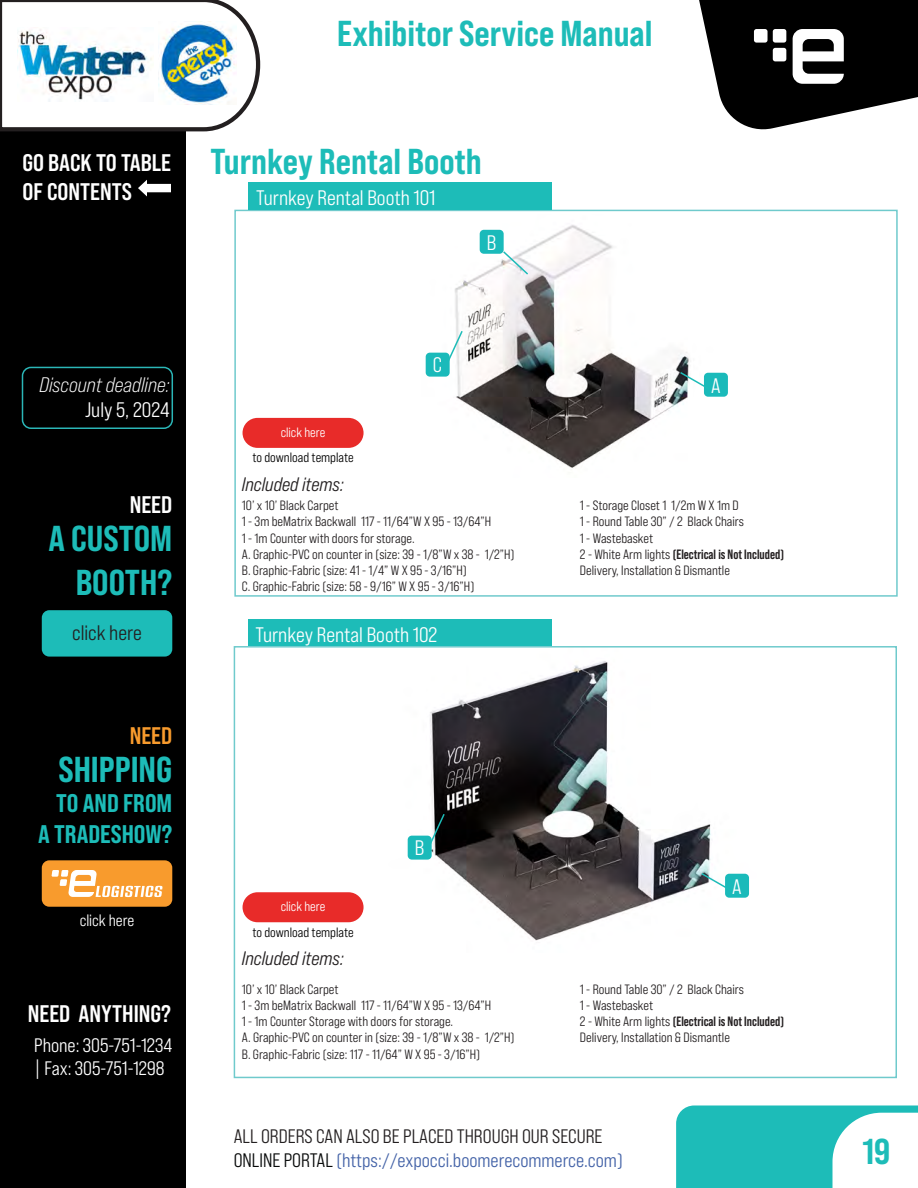
<style>
.page{position:relative;width:918px;height:1188px;background:#fff}
.page>*{position:absolute;margin:0;border:0;box-sizing:border-box;transform-origin:0 0}
.titulos{font:36px/43.2px "Bebas Neue Pro Semi Exp X Bold";color:#1dbcb8;text-align:right}
.t1{font:25.5px/30.6px "Bebas Neue Pro Semi Exp X Bold";color:#1dbcb8;text-align:right}
.t2{font:700 24px/28.8px "Bebas Neue Pro Semi Exp";color:#fff}
.t3{font:700 24px "Bebas Neue Pro Semi Exp";color:#f89b2d}
.subtitulos{font:21px "Bebas Neue Pro Semi Exp Middle";color:#fff}
.t4{font:italic 21px "Bebas Neue Pro Semi Exp";color:#fff}
.t5{font:21px "Bebas Neue Pro Semi Exp Middle";color:#231f20}
.t6{font:19.5px/23.4px "Bebas Neue Pro Semi Exp Middle";color:#231f20}
.t7{font:19.5px/23.4px "Bebas Neue Pro Semi Exp Middle";color:#fff}
.subtitulos_de_subtitulos{font:19.5px "Bebas Neue Pro Semi Exp Middle It";color:#231f20}
.t8{font:16.5px "Bebas Neue Pro Semi Exp Middle";color:#fff}
.textocomun{font:13.5px "Bebas Neue Pro Semi Exp Middle";color:#231f20}
.textocomun-2{font:700 13.5px "Bebas Neue Pro";color:#231f20}
.t9{font:13.5px "Bebas Neue Pro Semi Exp Middle";color:#000}
.t10{font:13.5px "Bebas Neue Pro Semi Exp Middle";color:#fff}
.s1{font-family:"Bebas Neue Pro Semi Exp Middle";font-weight:400}
.s2{color:#080a0a}
.s3{color:#4362a7}
</style>
<div class="page">
<div style="left:0;top:0;width:186px;height:1188px;background:#000"></div>
<div style="left:42px;top:860px;width:130px;height:47px;background:#f89b2d;border-radius:8px"></div>
<svg style="left:699px;top:0;width:219px;height:130px"></svg>
<div style="left:754px;top:29px;width:14px;height:14px;background:#fff;border-radius:3px"></div>
<div style="left:773px;top:29px;width:13px;height:14px;background:#fff;border-radius:3px"></div>
<div style="left:773px;top:48px;width:13px;height:13px;background:#fff;border-radius:3px"></div>
<svg style="left:676px;top:1105px;width:242px;height:83px"></svg>
<div style="left:42px;top:610px;width:130px;height:47px;background:#1dbcb8;border-radius:8px"></div>
<svg style="left:52px;top:870px;width:110px;height:27px"></svg>
<svg style="left:138px;top:180px;width:33px;height:16px"></svg>
<svg style="left:0;top:0;width:261px;height:132px"></svg>
<img style="left:17px;top:27px;width:136px;height:75px">
<img style="left:158px;top:21px;width:78px;height:84px">
<img style="left:282px;top:661px;width:467px;height:280px">
<div style="left:234px;top:210px;width:664px;height:387px;border:2px solid #6fcacc"></div>
<div style="left:234px;top:646px;width:663px;height:432px;border:2px solid #6fcacc"></div>
<div style="left:249px;top:183px;width:303px;height:27px;background:#1dbcb8"></div>
<div style="left:248px;top:619px;width:303px;height:27px;background:#1dbcb8"></div>
<img style="left:319px;top:224px;width:409px;height:244px">
<div style="left:704px;top:373px;width:24px;height:24px;background:#1ababa;border-radius:4px"></div>
<div style="left:480px;top:230px;width:24px;height:24px;background:#1ababa;border-radius:4px"></div>
<div style="left:426px;top:353px;width:24px;height:24px;background:#1ababa;border-radius:4px"></div>
<svg style="left:502px;top:250px;width:28px;height:26px"></svg>
<svg style="left:679px;top:371px;width:32px;height:20px"></svg>
<svg style="left:446px;top:329px;width:18px;height:34px"></svg>
<div style="left:725px;top:874px;width:24px;height:24px;background:#1ababa;border-radius:4px"></div>
<div style="left:408px;top:836px;width:24px;height:24px;background:#1ababa;border-radius:4px"></div>
<svg style="left:700px;top:872px;width:32px;height:20px"></svg>
<svg style="left:428px;top:812px;width:18px;height:34px"></svg>
<div style="left:690px;top:1122px;width:134px;height:51px;background:#1dbcb8"></div>
<div style="left:243px;top:418px;width:121px;height:30px;background:#e82b29;border-radius:15px"></div>
<div style="left:243px;top:892px;width:121px;height:30px;background:#e82b29;border-radius:15px"></div>
<div style="left:22px;top:367px;width:151px;height:62px;border:2px solid #2bb6b7;border-radius:9px"></div>
<h1 class="titulos" style="left:337px;top:11px;width:317px">Exhibitor Service Manual</h1>
<h3 class="t2" style="left:22px;top:148px;width:150px">GO BACK TO TABLE<br>OF CONTENTS</h3>
<p class="titulos" style="left:211px;top:139px;width:273px">Turnkey Rental Booth</p>
<p class="subtitulos" style="left:256px;top:185px;width:181px">Turnkey Rental Booth 101</p>
<p class="subtitulos" style="left:487px;top:230px;width:11px">B</p>
<h3 class="t4" style="left:39px;top:373px;width:132px">Discount deadline:</h3>
<h3 class="subtitulos" style="left:85px;top:398px;width:86px">July 5, 2024</h3>
<h3 class="t2" style="left:130px;top:489px;width:44px">NEED</h3>
<h1 class="titulos" style="left:49px;top:517px;width:125px">A CUSTOM<br>BOOTH?</h1>
<h3 class="t5" style="left:72px;top:621px;width:71px">click here</h3>
<h3 class="t3" style="left:130px;top:721px;width:44px">NEED</h3>
<h1 class="titulos" style="left:58px;top:747px;width:115px">SHIPPING</h1>
<h2 class="t1" style="left:38px;top:788px;width:136px">TO AND FROM<br>A TRADESHOW?</h2>
<p class="t8" style="left:80px;top:911px;width:56px">click here</p>
<h3 class="t2" style="left:28px;top:999px;width:145px">NEED ANYTHING?</h3>
<h3 class="t7" style="left:34px;top:1033px;width:140px">Phone: 305-751-1234 | Fax: 305-751-1298</h3>
<p class="t10" style="left:281px;top:424px;width:46px">click here</p>
<p class="t9" style="left:252px;top:450px;width:103px">to download template</p>
<p class="subtitulos_de_subtitulos" style="left:242px;top:473px;width:103px">Included items:</p>
<p class="subtitulos" style="left:433px;top:353px;width:11px">C</p>
<p class="textocomun" style="left:242px;top:498px;width:98px">10’ x 10’ Black Carpet</p>
<p class="textocomun" style="left:242px;top:514px;width:251px">1 - 3m beMatrix Backwall 117 - 11/64”W X 95 - 13/64”H</p>
<p class="textocomun" style="left:242px;top:530px;width:174px">1 - 1m Counter with doors for storage.</p>
<p class="textocomun" style="left:242px;top:546px;width:274px">A. Graphic-PVC on counter in (size: 39 - 1/8”W x 38 - 1/2”H)</p>
<p class="textocomun" style="left:242px;top:562px;width:227px">B. Graphic-Fabric (size: 41 - 1/4” W X 95 - 3/16”H)</p>
<p class="textocomun" style="left:242px;top:579px;width:234px">C. Graphic-Fabric (size: 58 - 9/16” W X 95 - 3/16”H)</p>
<p class="subtitulos" style="left:256px;top:622px;width:183px">Turnkey Rental Booth 102</p>
<p class="subtitulos" style="left:711px;top:373px;width:11px">A</p>
<p class="textocomun" style="left:580px;top:498px;width:160px">1 - Storage Closet 1 1/2m W X 1m D</p>
<p class="textocomun" style="left:580px;top:514px;width:166px">1 - Round Table 30” / 2 Black Chairs</p>
<p class="textocomun" style="left:580px;top:530px;width:75px">1 - Wastebasket</p>
<p class="textocomun-2" style="left:580px;top:546px;width:206px"><span class="s1">2 - White Arm lights</span> (Electrical is Not Included)</p>
<p class="textocomun" style="left:580px;top:562px;width:151px">Delivery, Installation &amp; Dismantle</p>
<p class="t10" style="left:281px;top:899px;width:46px">click here</p>
<p class="t9" style="left:252px;top:924px;width:103px">to download template</p>
<p class="subtitulos_de_subtitulos" style="left:242px;top:947px;width:103px">Included items:</p>
<p class="subtitulos" style="left:415px;top:836px;width:11px">B</p>
<p class="textocomun" style="left:242px;top:981px;width:98px">10’ x 10’ Black Carpet</p>
<p class="textocomun" style="left:242px;top:997px;width:251px">1 - 3m beMatrix Backwall 117 - 11/64”W X 95 - 13/64”H</p>
<p class="textocomun" style="left:242px;top:1014px;width:213px">1 - 1m Counter Storage with doors for storage.</p>
<p class="textocomun" style="left:242px;top:1030px;width:274px">A. Graphic-PVC on counter in (size: 39 - 1/8”W x 38 - 1/2”H)</p>
<p class="textocomun" style="left:242px;top:1046px;width:240px">B. Graphic-Fabric (size: 117 - 11/64” W X 95 - 3/16”H)</p>
<p class="subtitulos" style="left:732px;top:874px;width:11px">A</p>
<p class="textocomun" style="left:580px;top:981px;width:166px">1 - Round Table 30” / 2 Black Chairs</p>
<p class="textocomun" style="left:580px;top:997px;width:75px">1 - Wastebasket</p>
<p class="textocomun-2" style="left:580px;top:1014px;width:206px"><span class="s1">2 - White Arm lights</span> (Electrical is Not Included)</p>
<p class="textocomun" style="left:580px;top:1030px;width:151px">Delivery, Installation &amp; Dismantle</p>
<h3 class="t6" style="left:234px;top:1125px;width:391px">ALL ORDERS CAN ALSO BE PLACED THROUGH OUR SECURE<br><span class="s2">ONLINE PORTAL</span> <span class="s3">(https://expocci.boomerecommerce.com)</span></h3>
<h1 class="titulos" style="left:862px;top:1130px;width:29px">19</h1>
</div>
